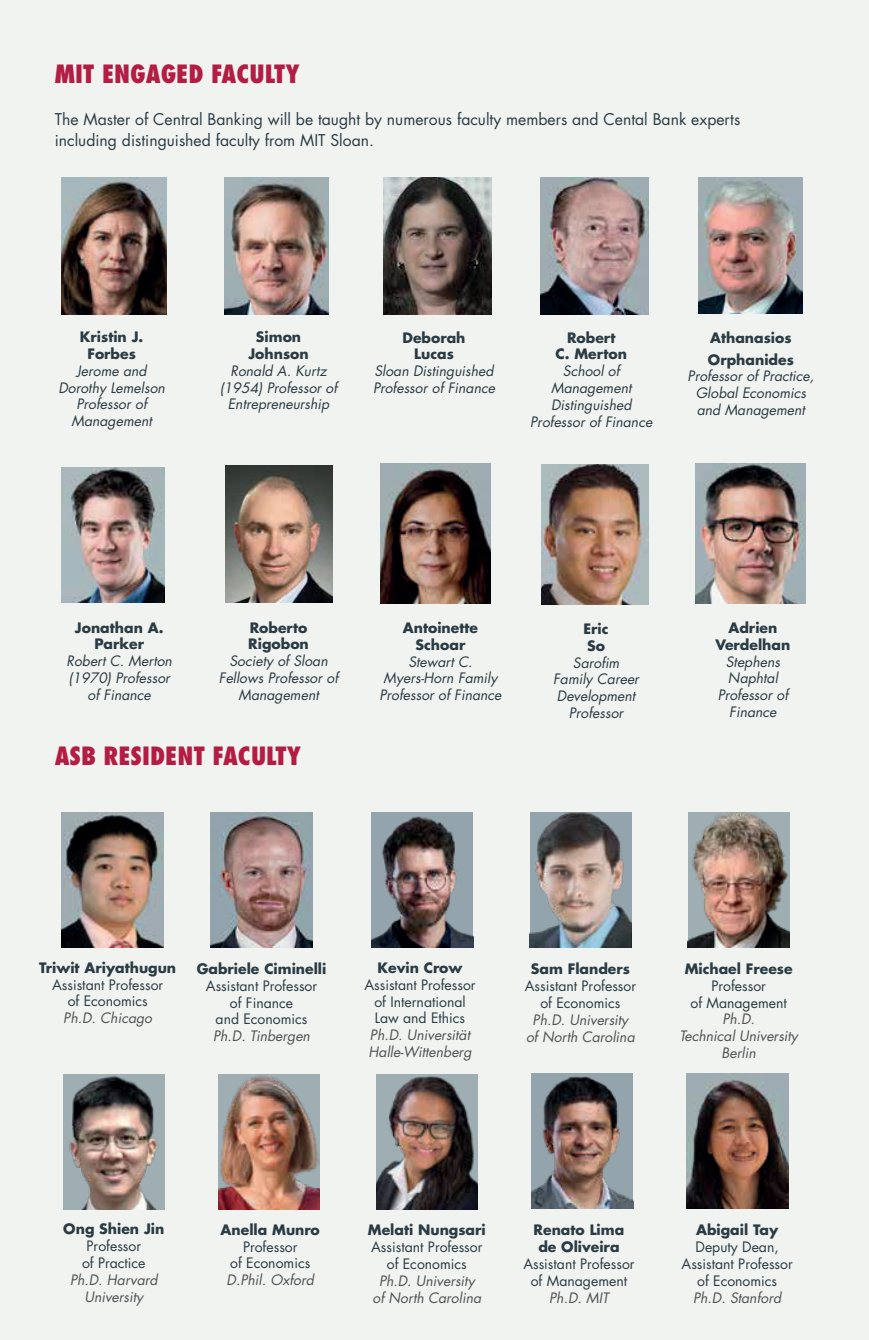
<style>
.page{position:relative;width:869px;height:1340px;background:#fff}
.page>*{position:absolute;margin:0;border:0;box-sizing:border-box;transform-origin:0 0}
.t1{font:800 condensed 24.5px "Futura Std";color:#b31d43}
.t2{font:15.75px/21px "Futura Std";color:#2a3b43}
.t3{font:italic 14px/16.8px "Futura Std";color:#2a3b43;text-align:center}
.t4{font:14px/16.8px "Futura Std";color:#2a3b43;text-align:center}
.t5{font:700 14px/16.8px "Futura Std";color:#2a3b43;text-align:center}
.t6{font:italic 14px/16.8px "Futura Std";color:#4f5253;text-align:center}
</style>
<div class="page">
<div style="left:0;top:0;width:868px;height:1339px;background:#f1f3f1"></div>
<img style="left:695px;top:463px;width:110px;height:140px">
<img style="left:380px;top:463px;width:110px;height:140px">
<img style="left:383px;top:178px;width:108px;height:136px">
<img style="left:540px;top:178px;width:108px;height:136px">
<img style="left:541px;top:464px;width:107px;height:140px">
<img style="left:62px;top:467px;width:103px;height:135px">
<img style="left:698px;top:178px;width:103px;height:135px">
<img style="left:62px;top:178px;width:104px;height:137px">
<img style="left:226px;top:466px;width:106px;height:136px">
<img style="left:224px;top:178px;width:104px;height:137px">
<img style="left:211px;top:812px;width:101px;height:135px">
<img style="left:62px;top:812px;width:101px;height:135px">
<img style="left:687px;top:812px;width:102px;height:135px">
<img style="left:686px;top:1073px;width:101px;height:135px">
<img style="left:218px;top:1074px;width:101px;height:135px">
<img style="left:63px;top:1074px;width:101px;height:135px">
<img style="left:376px;top:1074px;width:101px;height:135px">
<img style="left:531px;top:1073px;width:102px;height:135px">
<img style="left:371px;top:812px;width:102px;height:135px">
<img style="left:529px;top:812px;width:102px;height:135px">
<h1 class="t1" style="left:55px;top:59px;width:246px">MIT ENGAGED FACULTY</h1>
<p class="t2" style="left:55px;top:109px;width:686px">The Master of Central Banking will be taught by numerous faculty members and Cental Bank experts including distinguished faculty from MIT Sloan.</p>
<p class="t5" style="left:80px;top:328px;width:65px">Kristin J.<br>Forbes</p>
<p class="t3" style="left:58px;top:362px;width:108px">Jerome and<br>Dorothy Lemelson<br>Professor of<br>Management</p>
<p class="t5" style="left:248px;top:328px;width:62px">Simon<br>Johnson</p>
<p class="t3" style="left:220px;top:362px;width:119px">Ronald A. Kurtz (1954) Professor of<br>Entrepreneurship</p>
<p class="t5" style="left:402px;top:329px;width:65px">Deborah<br>Lucas</p>
<p class="t3" style="left:373px;top:363px;width:123px;text-align:left">Sloan Distinguished<br>Professor of Finance</p>
<p class="t5" style="left:555px;top:329px;width:73px">Robert<br>C. Merton</p>
<p class="t3" style="left:530px;top:363px;width:123px">School of<br>Management<br>Distinguished<br>Professor of Finance</p>
<p class="t5" style="left:707px;top:327px;width:87px;line-height:21px;text-align:left">Athanasios<br>Orphanides</p>
<p class="t3" style="left:687px;top:368px;width:128px">Professor of Practice,<br>Global Economics and Management</p>
<p class="t5" style="left:75px;top:618px;width:90px">Jonathan A.<br>Parker</p>
<p class="t3" style="left:66px;top:652px;width:107px">Robert C. Merton (1970) Professor of Finance</p>
<p class="t5" style="left:248px;top:618px;width:62px;text-align:left">Roberto<br>Rigobon</p>
<p class="t3" style="left:219px;top:652px;width:121px">Society of Sloan<br>Fellows Professor of<br>Management</p>
<h1 class="t1" style="left:55px;top:740px;width:248px">ASB RESIDENT FACULTY</h1>
<p class="t5" style="left:402px;top:619px;width:77px">Antoinette<br>Schoar</p>
<p class="t3" style="left:379px;top:653px;width:123px">Stewart C.<br>Myers-Horn Family<br>Professor of Finance</p>
<p class="t5" style="left:583px;top:620px;width:27px;text-align:left">Eric<br>So</p>
<p class="t3" style="left:553px;top:654px;width:87px">Sarofim<br>Family Career<br>Development<br>Professor</p>
<p class="t5" style="left:715px;top:619px;width:76px">Adrien<br>Verdelhan</p>
<p class="t3" style="left:717px;top:653px;width:72px">Stephens<br>Naphtal<br>Professor of<br>Finance</p>
<p class="t5" style="left:39px;top:958px;width:138px">Triwit Ariyathugun</p>
<p class="t4" style="left:52px;top:976px;width:113px">Assistant Professor of Economics</p>
<p class="t6" style="left:63px;top:1009px;width:90px">Ph.D. Chicago</p>
<p class="t5" style="left:197px;top:960px;width:131px">Gabriele Ciminelli</p>
<p class="t4" style="left:206px;top:977px;width:113px">Assistant Professor of Finance<br>and Economics</p>
<p class="t6" style="left:213px;top:1027px;width:98px">Ph.D. Tinbergen</p>
<p class="t5" style="left:377px;top:959px;width:86px">Kevin Crow</p>
<p class="t4" style="left:364px;top:976px;width:113px">Assistant Professor of International<br>Law and Ethics</p>
<p class="t6" style="left:368px;top:1026px;width:104px;text-align:left">Ph.D. Universität<br>Halle-Wittenberg</p>
<p class="t5" style="left:530px;top:960px;width:101px">Sam Flanders</p>
<p class="t4" style="left:524px;top:977px;width:113px">Assistant Professor of Economics</p>
<p class="t6" style="left:526px;top:1011px;width:110px">Ph.D. University of North Carolina</p>
<p class="t5" style="left:684px;top:960px;width:109px">Michael Freese</p>
<p class="t4" style="left:690px;top:977px;width:98px">Professor<br>of Management</p>
<p class="t6" style="left:679px;top:1010px;width:120px">Ph.D.<br>Technical University<br>Berlin</p>
<p class="t5" style="left:63px;top:1220px;width:102px">Ong Shien Jin</p>
<p class="t4" style="left:82px;top:1237px;width:65px">Professor of Practice</p>
<p class="t6" style="left:70px;top:1271px;width:89px">Ph.D. Harvard<br>University</p>
<p class="t5" style="left:220px;top:1220px;width:101px">Anella Munro</p>
<p class="t4" style="left:230px;top:1238px;width:81px">Professor<br>of Economics</p>
<p class="t6" style="left:226px;top:1271px;width:89px">D.Phil. Oxford</p>
<p class="t5" style="left:368px;top:1221px;width:119px">Melati Nungsari</p>
<p class="t4" style="left:371px;top:1238px;width:113px">Assistant Professor of Economics</p>
<p class="t6" style="left:372px;top:1272px;width:110px">Ph.D. University of North Carolina</p>
<p class="t5" style="left:533px;top:1221px;width:92px">Renato Lima de Oliveira</p>
<p class="t4" style="left:523px;top:1255px;width:113px">Assistant Professor of Management</p>
<p class="t6" style="left:549px;top:1289px;width:61px">Ph.D. MIT</p>
<p class="t5" style="left:695px;top:1221px;width:84px">Abigail Tay</p>
<p class="t4" style="left:681px;top:1238px;width:113px">Deputy Dean,<br>Assistant Professor of Economics</p>
<p class="t6" style="left:692px;top:1289px;width:89px">Ph.D. Stanford</p>
</div>
